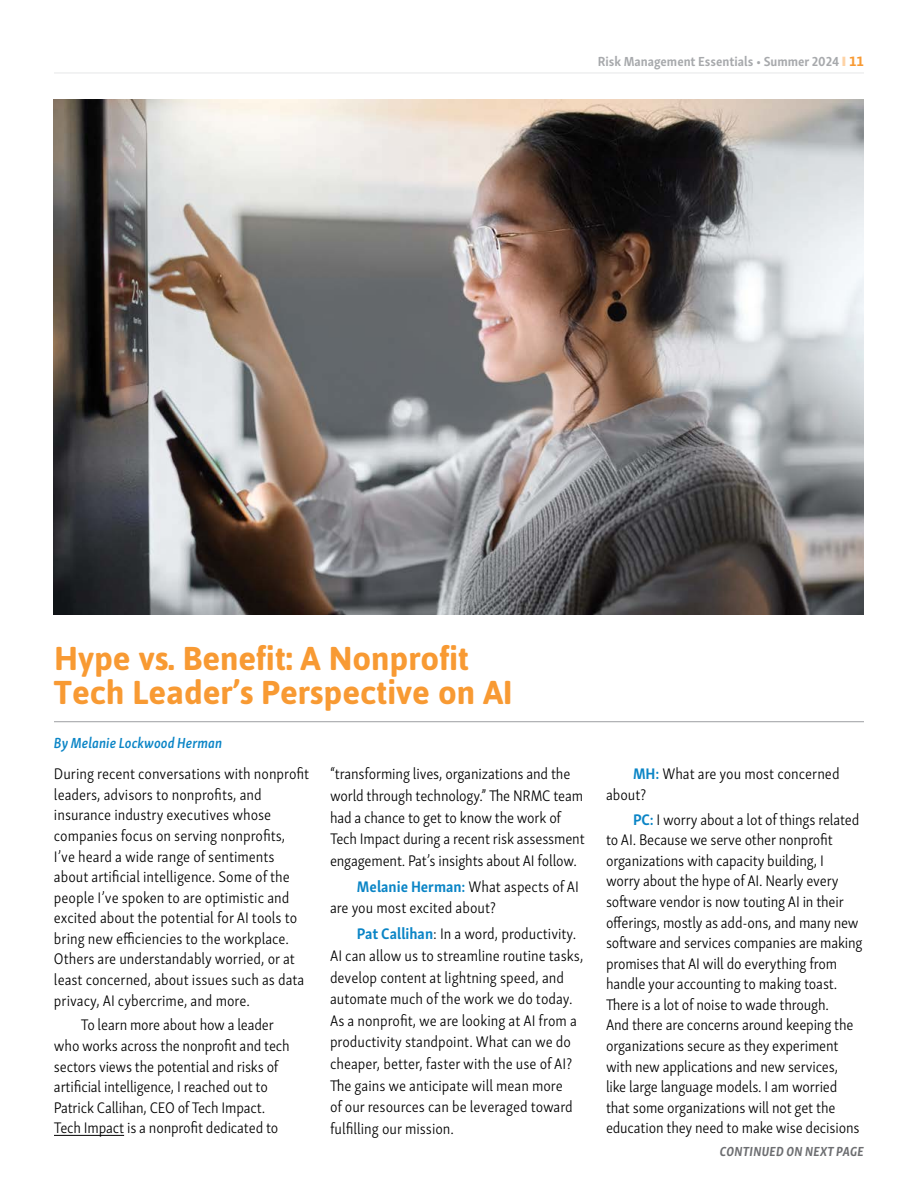
<style>
.page{position:relative;width:918px;height:1188px;background:#fff}
.page>*{position:absolute;margin:0;border:0;box-sizing:border-box;transform-origin:0 0}
.t1{font:700 33px/34px "Asap";color:#f89a33}
.t2{font:300 15.75px/20.5px "Skolar Sans Latn Cn";letter-spacing:-.01em;color:#000}
.t3{font:italic 600 15px "Skolar Sans Latn Cn";color:#0b85c6}
.t4{font:700 13.5px "Skolar Sans Latn Cn";color:#a7a9ac}
.t5{font:italic 700 13.5px "Skolar Sans Latn Cn";letter-spacing:.02em;color:#6d6e71}
.s1{color:#fed3a6}
.s2{font-family:"Asap";color:#f89a33}
.s3{font-weight:700;color:#0b85c6}
</style>
<div class="page">
<hr style="left:54px;top:73px;width:810px;height:1px;background:#e6e7e8">
<img style="left:54px;top:99px;width:810px;height:516px">
<hr style="left:54px;top:721px;width:810px;height:1px;background:#a7a9ac">
<hr style="left:54px;top:1135px;width:70px;height:1px;background:#000">
<p class="t4" style="left:598px;top:50px;width:268px">Risk Management Essentials • Summer 2024 <span class="s1">❙</span> <span class="s2">11</span></p>
<h1 class="t1" style="left:54px;top:640px;width:460px">Hype vs. Benefit: A Nonprofit<br>Tech Leader’s Perspective on AI</h1>
<p class="t3" style="left:54px;top:731px;width:170px">By Melanie Lockwood Herman</p>
<p class="t2" style="left:54px;top:763px;width:257px">During recent conversations with nonprofit leaders, advisors to nonprofits, and insurance industry executives whose companies focus on serving nonprofits, I’ve heard a wide range of sentiments about artificial intelligence. Some of the people I’ve spoken to are optimistic and excited about the potential for AI tools to bring new efficiencies to the workplace.<br>Others are understandably worried, or at least concerned, about issues such as data privacy, AI cybercrime, and more.</p>
<p class="t2" style="left:54px;top:1014px;width:237px;text-indent:27px">To learn more about how a leader who works across the nonprofit and tech sectors views the potential and risks of artificial intelligence, I reached out to Patrick Callihan, CEO of Tech Impact.<br>Tech Impact is a nonprofit dedicated to</p>
<p class="t2" style="left:330px;top:762px;width:256px;line-height:21.6px">“transforming lives, organizations and the world through technology.” The NRMC team had a chance to get to know the work of Tech Impact during a recent risk assessment engagement. Pat’s insights about AI follow.</p>
<p class="t2" style="left:330px;top:875px;width:251px;line-height:21.6px;text-indent:27px"><span class="s3">Melanie Herman:</span> What aspects of AI are you most excited about?</p>
<p class="t2" style="left:330px;top:922px;width:255px;line-height:21.6px;text-indent:27px"><span class="s3">Pat Callihan</span>: In a word, productivity.<br>AI can allow us to streamline routine tasks, develop content at lightning speed, and automate much of the work we do today.<br>As a nonprofit, we are looking at AI from a productivity standpoint. What can we do cheaper, better, faster with the use of AI?<br>The gains we anticipate will mean more<br>of our resources can be leveraged toward fulfilling our mission.</p>
<p class="t2" style="left:606px;top:763px;width:235px;text-indent:27px"><span class="s3">MH:</span> What are you most concerned about?</p>
<p class="t2" style="left:606px;top:808px;width:258px;text-indent:27px"><span class="s3">PC:</span> I worry about a lot of things related to AI. Because we serve other nonprofit organizations with capacity building, I<br>worry about the hype of AI. Nearly every software vendor is now touting AI in their offerings, mostly as add-ons, and many new software and services companies are making promises that AI will do everything from handle your accounting to making toast.<br>There is a lot of noise to wade through.<br>And there are concerns around keeping the organizations secure as they experiment with new applications and new services,<br>like large language models. I am worried that some organizations will not get the education they need to make wise decisions</p>
<p class="t5" style="left:720px;top:1141px;width:146px">CONTINUED ON NEXT PAGE</p>
</div>
